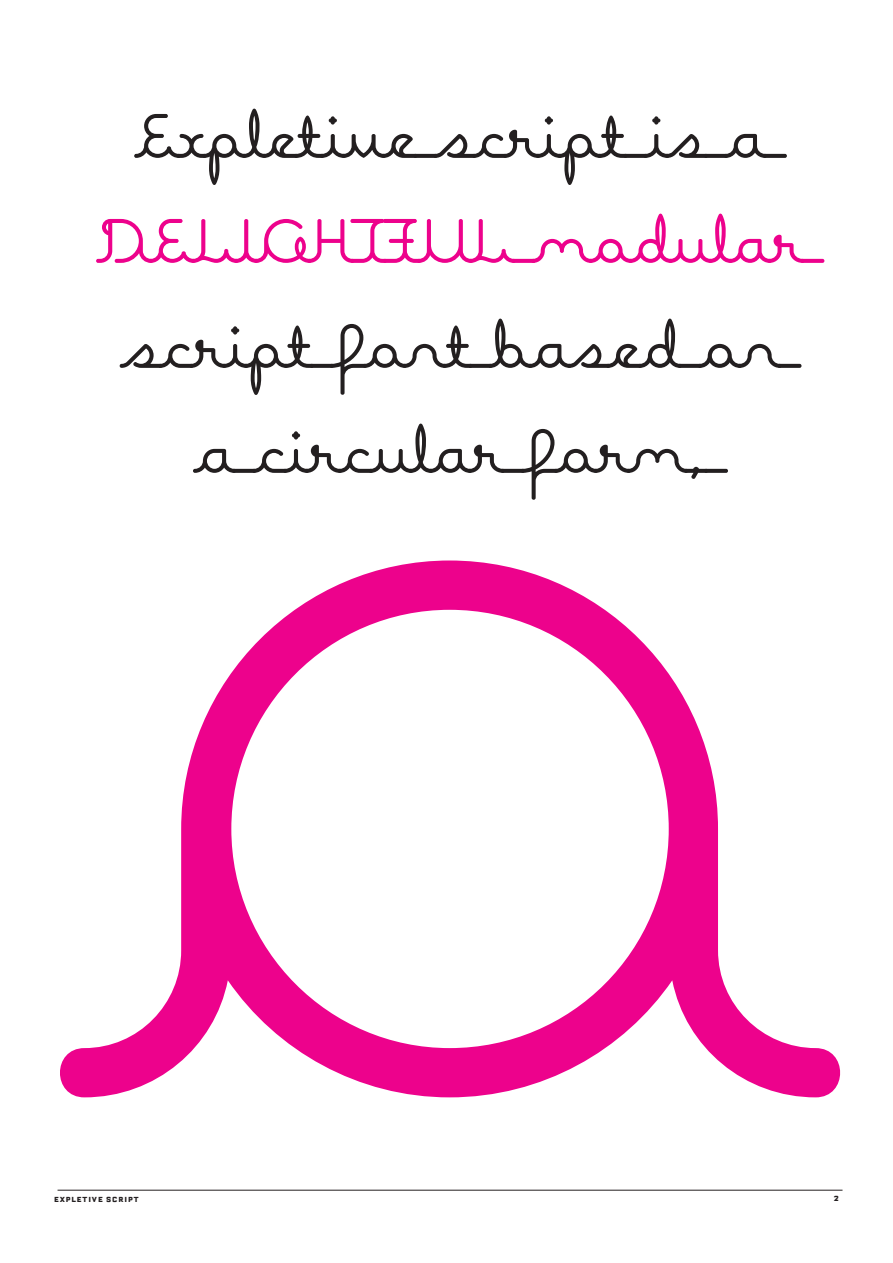
<style>
.page{position:relative;width:893px;height:1263px;background:#fff}
.page>*{position:absolute;margin:0;border:0;box-sizing:border-box;transform-origin:0 0}
.t1{font:72px/105px "Expletive Script";color:#231f20;text-align:center}
.t2{font:72px "Expletive Script Alternate";color:#ed028c}
.t3{font:900 9px "Bourgeois";letter-spacing:.1em;color:#231f20}
.s1{font-family:"Expletive Script"}
</style>
<div class="page">
<svg style="left:60px;top:560px;width:781px;height:537px"></svg>
<hr style="left:58px;top:1190px;width:784px;height:1px;background:#231f20">
<p class="t1" style="left:136px;top:90px;width:630px">Expletive script is a</p>
<p class="t2" style="left:98px;top:196px;width:706px">DELIGHTFUL <span class="s1">modular</span></p>
<p class="t1" style="left:122px;top:300px;width:659px">script font based on a circular form,</p>
<p class="t3" style="left:54px;top:1194px;width:86px">EXPLETIVE SCRIPT</p>
<p class="t3" style="left:834px;top:1193px;width:6px">2</p>
</div>
